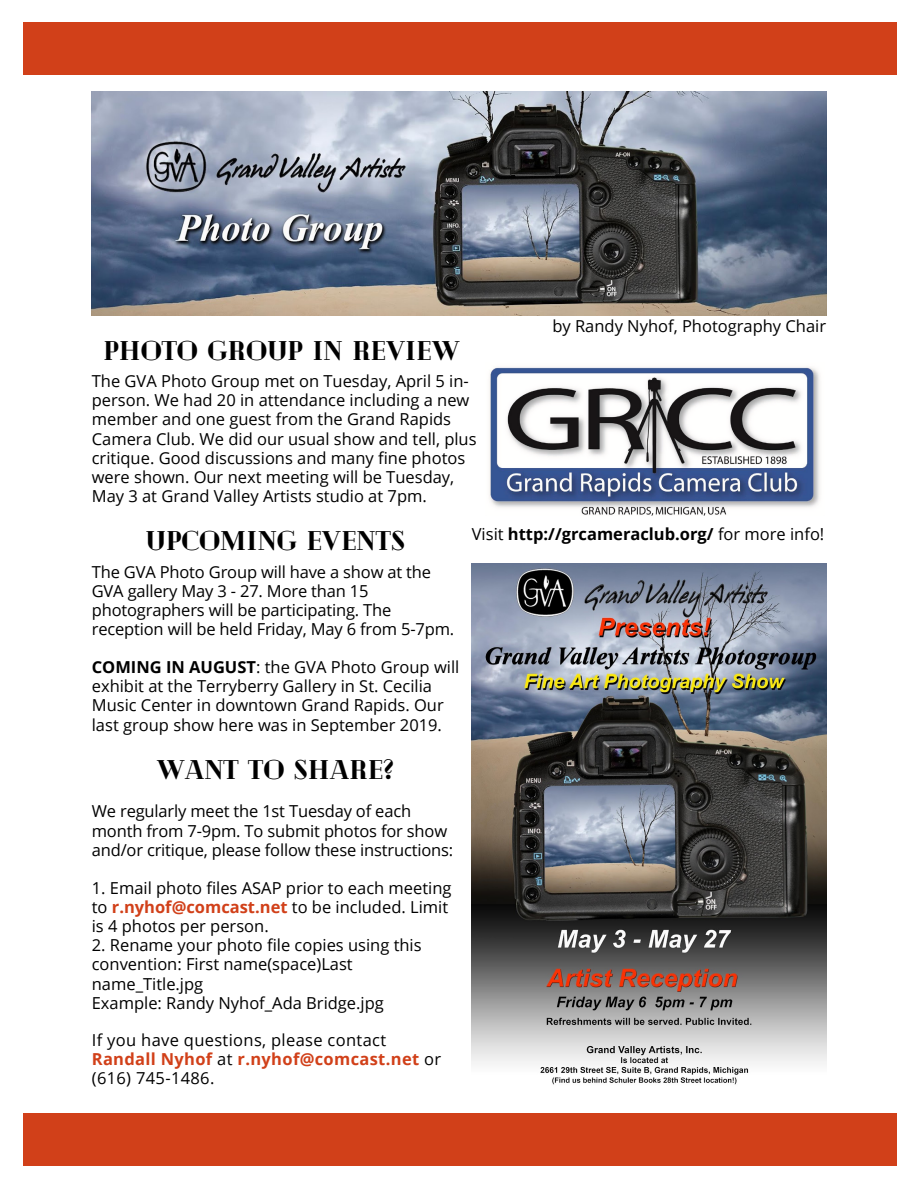
<style>
.page{position:relative;width:918px;height:1188px;background:#fff}
.page>*{position:absolute;margin:0;border:0;box-sizing:border-box;transform-origin:0 0}
.t1{font:900 27px "Cheque";color:#000}
.t2{font:16.5px/19.2px "Open Sans";color:#000}
.t3{font:700 16.5px/19.2px "Open Sans";letter-spacing:.02em;color:#d14019}
.t4{font:700 16.5px "Open Sans";color:#000}
.t5{font:16.5px "Open Sans";letter-spacing:.02em;color:#000}
.s1{font-weight:700}
.s2{font-weight:700;color:#d14019}
.s3{font-weight:400;color:#000}
.s4{font-weight:400}
</style>
<div class="page">
<div style="left:23px;top:1114px;width:874px;height:52px;background:#d14019"></div>
<div style="left:23px;top:22px;width:874px;height:53px;background:#d14019"></div>
<img style="left:92px;top:92px;width:734px;height:223px">
<img style="left:471px;top:564px;width:356px;height:521px">
<img style="left:489px;top:367px;width:331px;height:148px">
<p class="t1" style="left:103px;top:333px;width:358px">PHOTO GROUP IN REVIEW</p>
<p class="t2" style="left:92px;top:371px;width:386px">The GVA Photo Group met on Tuesday, April 5 in&shy;person. We had 20 in attendance including a new member and one guest from the Grand Rapids Camera Club. We did our usual show and tell, plus critique. Good discussions and many fine photos were shown. Our next meeting will be Tuesday, May 3 at Grand Valley Artists studio at 7pm.</p>
<p class="t2" style="left:552px;top:316px;width:275px">by Randy Nyhof, Photography Chair</p>
<p class="t1" style="left:146px;top:523px;width:260px">UPCOMING EVENTS</p>
<p class="t2" style="left:92px;top:562px;width:364px">The GVA Photo Group will have a show at the GVA gallery May 3 - 27. More than 15 photographers will be participating. The reception will be held Friday, May 6 from 5-7pm.</p>
<p class="t2" style="left:92px;top:657px;width:369px"><span class="s1">COMING IN AUGUST</span>: the GVA Photo Group will exhibit at the Terryberry Gallery in St. Cecilia Music Center in downtown Grand Rapids. Our last group show here was in September 2019.</p>
<p class="t1" style="left:157px;top:752px;width:238px">WANT TO SHARE?</p>
<p class="t2" style="left:92px;top:801px;width:363px">We regularly meet the 1st Tuesday of each month from 7-9pm. To submit photos for show and/or critique, please follow these instructions:</p>
<p class="t2" style="left:92px;top:878px;width:361px">1. Email photo files ASAP prior to each meeting to <span class="s2">r.nyhof@comcast.net</span> to be included. Limit is 4 photos per person.</p>
<p class="t2" style="left:92px;top:935px;width:331px">2. Rename your photo file copies using this convention: First name(space)Last name_Title.jpg</p>
<p class="t2" style="left:92px;top:993px;width:294px">Example: Randy Nyhof_Ada Bridge.jpg</p>
<p class="t5" style="left:92px;top:1028px;width:296px">If you have questions, please contact</p>
<p class="t3" style="left:92px;top:1049px;width:351px">Randall Nyhof <span class="s3">at</span> r.nyhof@comcast.net <span class="s3">or (616) 745-1486.</span></p>
<p class="t4" style="left:472px;top:522px;width:354px"><span class="s4">Visit</span> http://grcameraclub.org/ <span class="s4">for more info!</span></p>
</div>
